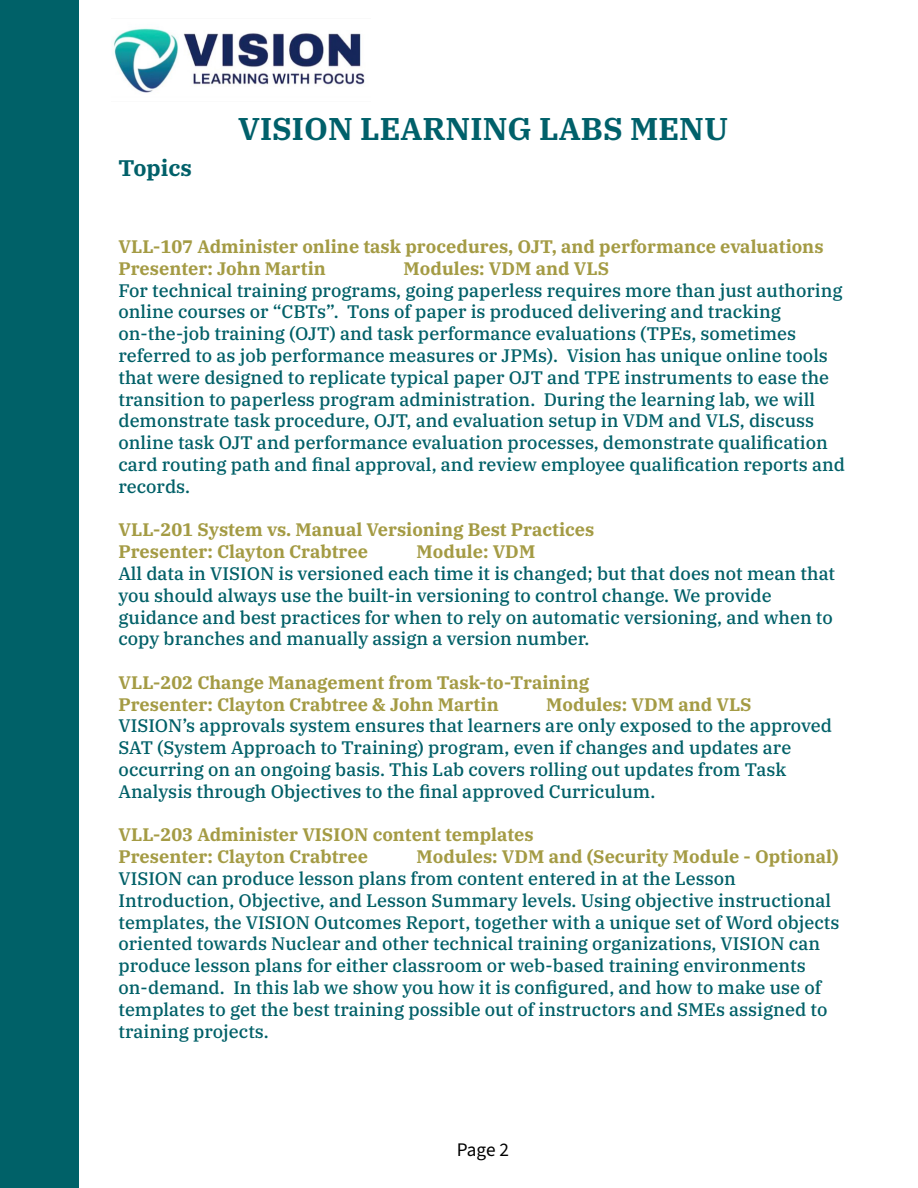
<style>
.page{position:relative;width:918px;height:1188px;background:#fff}
.page>*{position:absolute;margin:0;border:0;box-sizing:border-box;transform-origin:0 0}
.t1{font:700 31.5px "IBM Plex Serif";color:#00606a}
.t2{font:700 22.65px "IBM Plex Serif";color:#006069}
.t3{font:19.2px "Source Sans 3";color:#000}
.t4{font:500 18.15px/21.8px "IBM Plex Serif";color:#006068}
.t5{font:700 18.15px/21.8px "IBM Plex Serif";color:#a49b44}
</style>
<div class="page">
<img style="left:113px;top:28px;width:252px;height:65px">
<div style="left:0;top:0;width:79px;height:1188px;background:#006168"></div>
<p class="t2" style="left:118px;top:150px;width:75px">Topics</p>
<h1 class="t1" style="left:238px;top:104px;width:492px">VISION LEARNING LABS MENU</h1>
<p class="t5" style="left:118px;top:234px;width:707px">VLL-107 Administer online task procedures, OJT, and performance evaluations<br>Presenter: John Martin</p>
<p class="t5" style="left:404px;top:256px;width:207px">Modules: VDM and VLS</p>
<p class="t4" style="left:118px;top:278px;width:728px">For technical training programs, going paperless requires more than just authoring online courses or “CBTs”. Tons of paper is produced delivering and tracking on-the-job training (OJT) and task performance evaluations (TPEs, sometimes referred to as job performance measures or JPMs). Vision has unique online tools that were designed to replicate typical paper OJT and TPE instruments to ease the transition to paperless program administration. During the learning lab, we will demonstrate task procedure, OJT, and evaluation setup in VDM and VLS, discuss online task OJT and performance evaluation processes, demonstrate qualification card routing path and final approval, and review employee qualification reports and records.</p>
<p class="t5" style="left:118px;top:518px;width:477px">VLL-201 System vs. Manual Versioning Best Practices<br>Presenter: Clayton Crabtree</p>
<p class="t5" style="left:417px;top:539px;width:120px">Module: VDM</p>
<p class="t4" style="left:118px;top:561px;width:718px">All data in VISION is versioned each time it is changed; but that does not mean that you should always use the built-in versioning to control change. We provide guidance and best practices for when to rely on automatic versioning, and when to copy branches and manually assign a version number.</p>
<p class="t5" style="left:118px;top:670px;width:472px">VLL-202 Change Management from Task-to-Training<br>Presenter: Clayton Crabtree &amp; John Martin</p>
<p class="t5" style="left:546px;top:692px;width:207px">Modules: VDM and VLS</p>
<p class="t4" style="left:118px;top:714px;width:715px">VISION’s approvals system ensures that learners are only exposed to the approved SAT (System Approach to Training) program, even if changes and updates are occurring on an ongoing basis. This Lab covers rolling out updates from Task Analysis through Objectives to the final approved Curriculum.</p>
<p class="t5" style="left:118px;top:823px;width:417px">VLL-203 Administer VISION content templates<br>Presenter: Clayton Crabtree</p>
<p class="t5" style="left:417px;top:844px;width:424px">Modules: VDM and (Security Module - Optional)</p>
<p class="t4" style="left:118px;top:866px;width:723px">VISION can produce lesson plans from content entered in at the Lesson Introduction, Objective, and Lesson Summary levels. Using objective instructional templates, the VISION Outcomes Report, together with a unique set of Word objects oriented towards Nuclear and other technical training organizations, VISION can produce lesson plans for either classroom or web-based training environments on-demand. In this lab we show you how it is configured, and how to make use of templates to get the best training possible out of instructors and SMEs assigned to training projects.</p>
<p class="t3" style="left:457px;top:1138px;width:54px">Page 2</p>
</div>
